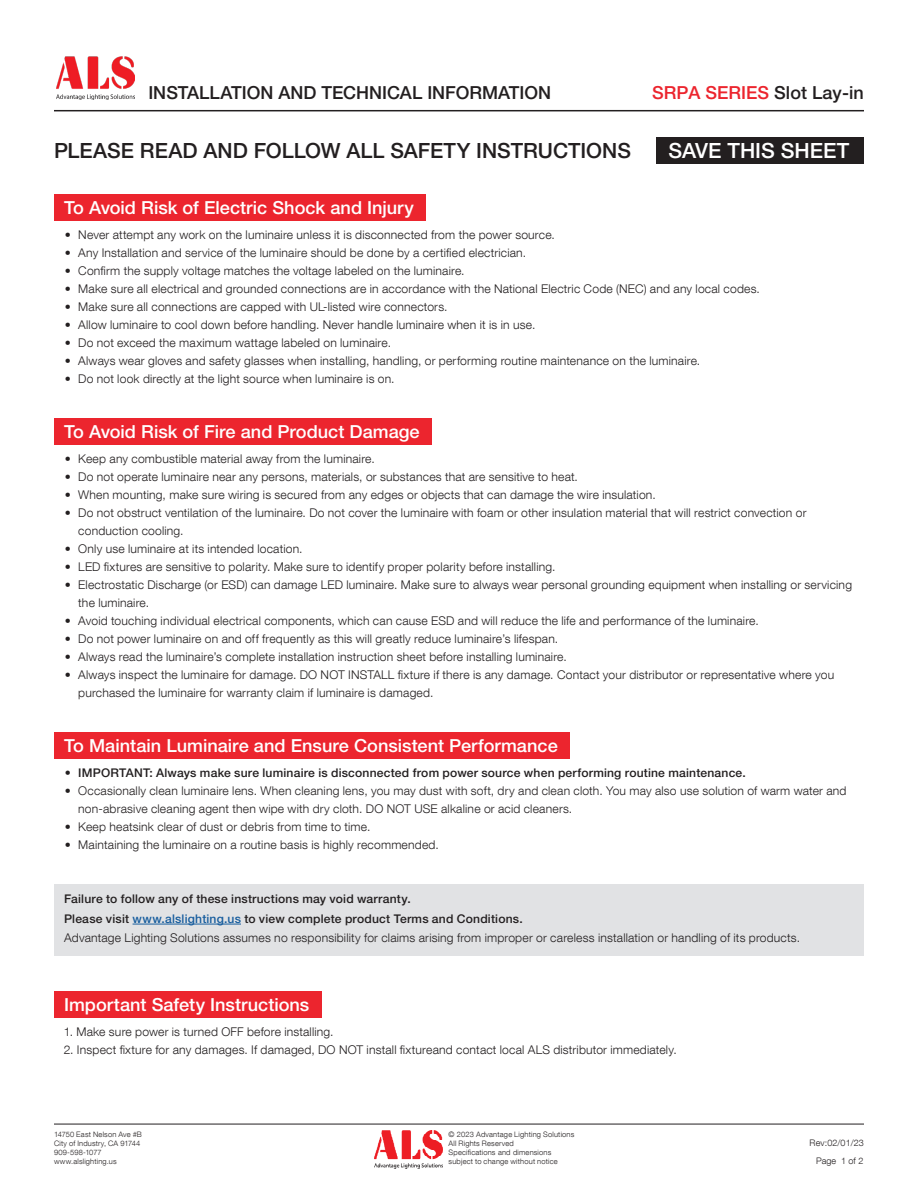
<style>
.page{position:relative;width:918px;height:1188px;background:#fff}
.page>*{position:absolute;margin:0;border:0;box-sizing:border-box;transform-origin:0 0}
.H2_-_Left{font:500 21px "Helvetica Neue LT Pro";color:#231f20}
.H2_-_Left-2{font:500 21px "Helvetica Neue LT Pro";color:#fff}
.H2_-_Left-3{font:500 18px "Helvetica Neue LT Pro";color:#fff}
.H2_-_Left-4{font:500 18px "Helvetica Neue LT Pro";color:#231f20}
.H2_-_Left-5{font:500 18px "Helvetica Neue LT Pro";color:#ec252e}
.H2_-_Left-6{font:300 12px/18px "Helvetica Neue LT Com";letter-spacing:.015em;color:#231f20}
.H2_-_Left-7{font:500 12px "Helvetica Neue LT Pro";letter-spacing:.015em;color:#231f20}
.Paragraph_Style_5{font:300 12px "Helvetica Neue LT Com";letter-spacing:.015em;color:#231f20}
.t1{font:300 9px/18px "Helvetica Neue LT Com";letter-spacing:.01em;color:#231f20;text-align:right}
.t2{font:300 7.5px/9px "Helvetica Neue LT Com";letter-spacing:.025em;color:#231f20}
.s1{color:#231f20}
.s2{color:#175d9e}
</style>
<div class="page">
<hr style="left:54px;top:1124px;width:810px;height:1px;background:#231f20">
<img style="left:374px;top:1131px;width:69px;height:38px">
<img style="left:56px;top:57px;width:79px;height:43px">
<hr style="left:54px;top:110px;width:810px;height:1px;background:#231f20">
<div style="left:657px;top:137px;width:207px;height:27px;background:#231f20"></div>
<div style="left:54px;top:194px;width:372px;height:27px;background:#ec252e"></div>
<div style="left:54px;top:418px;width:378px;height:27px;background:#ec252e"></div>
<div style="left:54px;top:732px;width:515px;height:27px;background:#ec252e"></div>
<div style="left:54px;top:884px;width:810px;height:72px;background:#e1e2e4"></div>
<hr style="left:133px;top:924px;width:108px;height:1px;background:#175d9e">
<div style="left:54px;top:991px;width:268px;height:27px;background:#ec252e"></div>
<p class="H2_-_Left-4" style="left:148px;top:82px;width:404px">INSTALLATION AND TECHNICAL INFORMATION</p>
<p class="H2_-_Left" style="left:54px;top:138px;width:579px">PLEASE READ AND FOLLOW ALL SAFETY INSTRUCTIONS</p>
<p class="H2_-_Left-3" style="left:64px;top:197px;width:351px">To Avoid Risk of Electric Shock and Injury</p>
<p class="H2_-_Left-5" style="left:652px;top:82px;width:213px">SRPA SERIES <span class="s1">Slot Lay-in</span></p>
<p class="H2_-_Left-2" style="left:668px;top:138px;width:182px">SAVE THIS SHEET</p>
<p class="H2_-_Left-6" style="left:65px;top:225px;width:492px">• Never attempt any work on the luminaire unless it is disconnected from the power source.</p>
<p class="H2_-_Left-6" style="left:65px;top:243px;width:463px">• Any Installation and service of the luminaire should be done by a certified electrician.</p>
<p class="H2_-_Left-6" style="left:65px;top:261px;width:401px">• Confirm the supply voltage matches the voltage labeled on the luminaire.</p>
<p class="H2_-_Left-6" style="left:65px;top:279px;width:697px">• Make sure all electrical and grounded connections are in accordance with the National Electric Code (NEC) and any local codes.</p>
<p class="H2_-_Left-6" style="left:65px;top:297px;width:384px">• Make sure all connections are capped with UL-listed wire connectors.</p>
<p class="H2_-_Left-6" style="left:65px;top:315px;width:472px">• Allow luminaire to cool down before handling. Never handle luminaire when it is in use.</p>
<p class="H2_-_Left-6" style="left:65px;top:333px;width:328px">• Do not exceed the maximum wattage labeled on luminaire.</p>
<p class="H2_-_Left-6" style="left:65px;top:351px;width:637px">• Always wear gloves and safety glasses when installing, handling, or performing routine maintenance on the luminaire.</p>
<p class="H2_-_Left-6" style="left:65px;top:369px;width:331px">• Do not look directly at the light source when luminaire is on.</p>
<p class="H2_-_Left-3" style="left:64px;top:421px;width:357px">To Avoid Risk of Fire and Product Damage</p>
<p class="H2_-_Left-6" style="left:65px;top:449px;width:312px">• Keep any combustible material away from the luminaire.</p>
<p class="H2_-_Left-6" style="left:65px;top:467px;width:515px">• Do not operate luminaire near any persons, materials, or substances that are sensitive to heat.</p>
<p class="H2_-_Left-6" style="left:65px;top:485px;width:593px">• When mounting, make sure wiring is secured from any edges or objects that can damage the wire insulation.</p>
<p class="H2_-_Left-6" style="left:78px;top:503px;width:730px;text-indent:-14px">• Do not obstruct ventilation of the luminaire. Do not cover the luminaire with foam or other insulation material that will restrict convection or conduction cooling.</p>
<p class="H2_-_Left-6" style="left:65px;top:539px;width:239px">• Only use luminaire at its intended location.</p>
<p class="H2_-_Left-6" style="left:65px;top:557px;width:492px">• LED fixtures are sensitive to polarity. Make sure to identify proper polarity before installing.</p>
<p class="H2_-_Left-6" style="left:78px;top:575px;width:775px;text-indent:-14px">• Electrostatic Discharge (or ESD) can damage LED luminaire. Make sure to always wear personal grounding equipment when installing or servicing the luminaire.</p>
<p class="H2_-_Left-6" style="left:65px;top:611px;width:696px">• Avoid touching individual electrical components, which can cause ESD and will reduce the life and performance of the luminaire.</p>
<p class="H2_-_Left-6" style="left:65px;top:629px;width:495px">• Do not power luminaire on and off frequently as this will greatly reduce luminaire’s lifespan.</p>
<p class="H2_-_Left-6" style="left:65px;top:647px;width:504px">• Always read the luminaire’s complete installation instruction sheet before installing luminaire.</p>
<p class="H2_-_Left-6" style="left:78px;top:665px;width:758px;text-indent:-14px">• Always inspect the luminaire for damage. DO NOT INSTALL fixture if there is any damage. Contact your distributor or representative where you purchased the luminaire for warranty claim if luminaire is damaged.</p>
<p class="H2_-_Left-3" style="left:64px;top:735px;width:495px">To Maintain Luminaire and Ensure Consistent Performance</p>
<p class="H2_-_Left-7" style="left:65px;top:765px;width:683px">• IMPORTANT: Always make sure luminaire is disconnected from power source when performing routine maintenance.</p>
<p class="H2_-_Left-6" style="left:78px;top:781px;width:770px;text-indent:-14px">• Occasionally clean luminaire lens. When cleaning lens, you may dust with soft, dry and clean cloth. You may also use solution of warm water and non-abrasive cleaning agent then wipe with dry cloth. DO NOT USE alkaline or acid cleaners.</p>
<p class="H2_-_Left-6" style="left:65px;top:817px;width:307px">• Keep heatsink clear of dust or debris from time to time.</p>
<p class="H2_-_Left-6" style="left:65px;top:835px;width:376px">• Maintaining the luminaire on a routine basis is highly recommended.</p>
<p class="H2_-_Left-7" style="left:64px;top:892px;width:348px">Failure to follow any of these instructions may void warranty.</p>
<p class="H2_-_Left-7" style="left:64px;top:911px;width:460px">Please visit <span class="s2">www.alslighting.us</span> to view complete product Terms and Conditions.</p>
<p class="H2_-_Left-6" style="left:64px;top:929px;width:737px">Advantage Lighting Solutions assumes no responsibility for claims arising from improper or careless installation or handling of its products.</p>
<p class="H2_-_Left-3" style="left:64px;top:994px;width:247px">Important Safety Instructions</p>
<p class="Paragraph_Style_5" style="left:64px;top:1024px;width:271px">1. Make sure power is turned OFF before installing.</p>
<p class="Paragraph_Style_5" style="left:64px;top:1042px;width:615px">2. Inspect fixture for any damages. If damaged, DO NOT install fixtureand contact local ALS distributor immediately.</p>
<p class="t2" style="left:54px;top:1129px;width:89px">14750 East Nelson Ave #B<br>City of Industry, CA 91744<br>909-598-1077 www.alslighting.us</p>
<p class="t2" style="left:449px;top:1129px;width:127px">© 2023 Advantage Lighting Solutions<br>All Rights Reserved<br>Specifications and dimensions subject to change without notice</p>
<p class="t1" style="left:810px;top:1133px;width:56px">Rev:02/01/23<br>Page 1 of 2</p>
</div>
